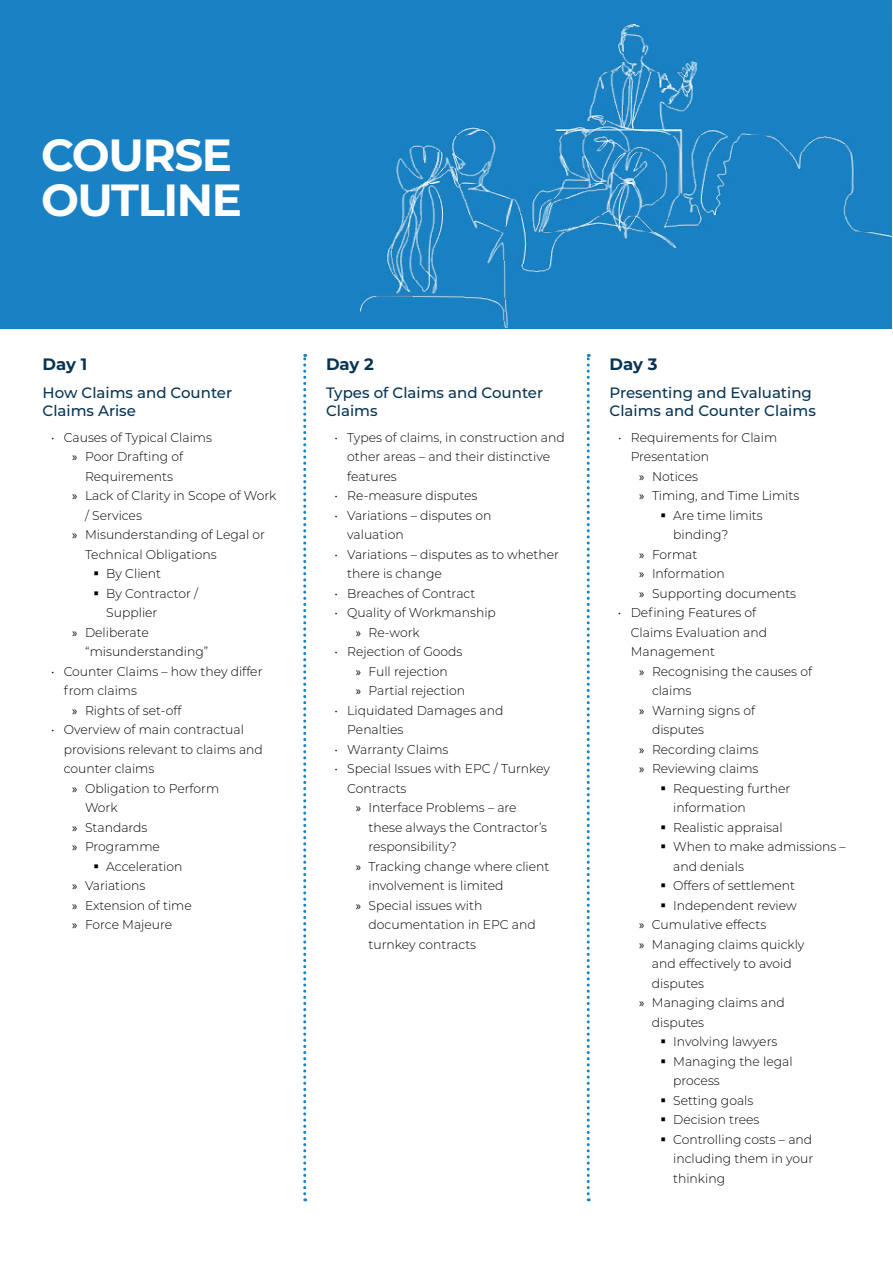
<style>
.page{position:relative;width:893px;height:1263px;background:#fff}
.page>*{position:absolute;margin:0;border:0;box-sizing:border-box;transform-origin:0 0}
.t1{font:700 45px/45px "Montserrat";letter-spacing:-.03em;color:#fff}
.t2{font:700 16.5px "Montserrat";letter-spacing:-.005em;color:#073453}
.t3{font:500 15px/18px "Montserrat";color:#073453}
.t4{font:300 12.75px/19.5px "Montserrat";color:#000}
.s1{font-family:"Myriad Pro";font-weight:400}
</style>
<div class="page">
<div style="left:0;top:0;width:891px;height:328px;background:#1982c4"></div>
<img style="left:360px;top:25px;width:531px;height:303px">
<svg style="left:303px;top:354px;width:3px;height:847px"></svg>
<svg style="left:587px;top:354px;width:3px;height:847px"></svg>
<h1 class="t1" style="left:41px;top:130px;width:203px">COURSE<br>OUTLINE</h1>
<p class="t2" style="left:43px;top:352px;width:46px">Day 1</p>
<p class="t3" style="left:43px;top:383px;width:191px">How Claims and Counter<br>Claims Arise</p>
<p class="t4" style="left:51px;top:427px;width:162px">• Causes of Typical Claims</p>
<p class="t4" style="left:72px;top:446px;width:112px"><span class="s1">»</span> Poor Drafting of</p>
<p class="t4" style="left:85px;top:466px;width:89px">Requirements</p>
<p class="t4" style="left:72px;top:485px;width:206px"><span class="s1">»</span> Lack of Clarity in Scope of Work</p>
<p class="t4" style="left:85px;top:505px;width:58px">/ Services</p>
<p class="t4" style="left:72px;top:524px;width:194px"><span class="s1">»</span> Misunderstanding of Legal or</p>
<p class="t4" style="left:85px;top:544px;width:133px">Technical Obligations</p>
<p class="t4" style="left:106px;top:563px;width:56px">By Client</p>
<p class="t4" style="left:106px;top:583px;width:93px">By Contractor /</p>
<p class="t4" style="left:106px;top:602px;width:53px">Supplier</p>
<p class="t4" style="left:72px;top:622px;width:78px"><span class="s1">»</span> Deliberate</p>
<p class="t4" style="left:85px;top:641px;width:125px">“misunderstanding”</p>
<p class="t4" style="left:51px;top:661px;width:213px">• Counter Claims – how they differ</p>
<p class="t4" style="left:64px;top:680px;width:75px">from claims</p>
<p class="t4" style="left:72px;top:700px;width:111px"><span class="s1">»</span> Rights of set-off</p>
<p class="t4" style="left:51px;top:719px;width:194px">• Overview of main contractual</p>
<p class="t4" style="left:64px;top:739px;width:201px">provisions relevant to claims and</p>
<p class="t4" style="left:64px;top:758px;width:92px">counter claims</p>
<p class="t4" style="left:72px;top:778px;width:148px"><span class="s1">»</span> Obligation to Perform</p>
<p class="t4" style="left:85px;top:797px;width:34px">Work</p>
<p class="t4" style="left:72px;top:817px;width:77px"><span class="s1">»</span> Standards</p>
<p class="t4" style="left:72px;top:836px;width:89px"><span class="s1">»</span> Programme</p>
<p class="t4" style="left:106px;top:856px;width:78px">Acceleration</p>
<p class="t4" style="left:72px;top:875px;width:75px"><span class="s1">»</span> Variations</p>
<p class="t4" style="left:72px;top:895px;width:121px"><span class="s1">»</span> Extension of time</p>
<p class="t4" style="left:72px;top:914px;width:102px"><span class="s1">»</span> Force Majeure</p>
<p class="t2" style="left:326px;top:352px;width:49px">Day 2</p>
<p class="t3" style="left:326px;top:383px;width:219px">Types of Claims and Counter<br>Claims</p>
<p class="t4" style="left:347px;top:427px;width:219px;text-indent:-13px">• Types of claims, in construction and other areas – and their distinctive features</p>
<p class="t4" style="left:334px;top:485px;width:144px">• Re-measure disputes</p>
<p class="t4" style="left:347px;top:505px;width:146px;text-indent:-13px">• Variations – disputes on valuation</p>
<p class="t4" style="left:347px;top:544px;width:213px;text-indent:-13px">• Variations – disputes as to whether there is change</p>
<p class="t4" style="left:334px;top:583px;width:142px">• Breaches of Contract</p>
<p class="t4" style="left:356px;top:602px;width:142px;text-indent:-21px">• Quality of Workmanship <span class="s1">»</span> Re-work</p>
<p class="t4" style="left:356px;top:641px;width:111px;text-indent:-21px">• Rejection of Goods <span class="s1">»</span> Full rejection<br><span class="s1">»</span> Partial rejection</p>
<p class="t4" style="left:347px;top:700px;width:158px;text-indent:-13px">• Liquidated Damages and<br>Penalties</p>
<p class="t4" style="left:334px;top:739px;width:116px">• Warranty Claims</p>
<p class="t4" style="left:334px;top:758px;width:217px">• Special Issues with EPC / Turnkey</p>
<p class="t4" style="left:347px;top:778px;width:61px">Contracts</p>
<p class="t4" style="left:356px;top:797px;width:162px"><span class="s1">»</span> Interface Problems – are</p>
<p class="t4" style="left:368px;top:817px;width:180px">these always the Contractor’s</p>
<p class="t4" style="left:368px;top:836px;width:90px">responsibility?</p>
<p class="t4" style="left:356px;top:856px;width:195px"><span class="s1">»</span> Tracking change where client</p>
<p class="t4" style="left:368px;top:875px;width:136px">involvement is limited</p>
<p class="t4" style="left:356px;top:895px;width:128px"><span class="s1">»</span> Special issues with</p>
<p class="t4" style="left:368px;top:914px;width:169px">documentation in EPC and</p>
<p class="t4" style="left:368px;top:934px;width:109px">turnkey contracts</p>
<p class="t2" style="left:609px;top:352px;width:49px">Day 3</p>
<p class="t3" style="left:609px;top:383px;width:208px">Presenting and Evaluating<br>Claims and Counter Claims</p>
<p class="t4" style="left:618px;top:427px;width:161px">• Requirements for Claim</p>
<p class="t4" style="left:631px;top:446px;width:80px">Presentation</p>
<p class="t4" style="left:639px;top:466px;width:60px"><span class="s1">»</span> Notices</p>
<p class="t4" style="left:639px;top:485px;width:162px"><span class="s1">»</span> Timing, and Time Limits</p>
<p class="t4" style="left:673px;top:505px;width:91px">Are time limits</p>
<p class="t4" style="left:673px;top:524px;width:57px">binding?</p>
<p class="t4" style="left:639px;top:544px;width:60px"><span class="s1">»</span> Format</p>
<p class="t4" style="left:639px;top:563px;width:87px"><span class="s1">»</span> Information</p>
<p class="t4" style="left:639px;top:583px;width:158px"><span class="s1">»</span> Supporting documents</p>
<p class="t4" style="left:631px;top:602px;width:138px;text-indent:-13px">• Defining Features of<br>Claims Evaluation and<br>Management</p>
<p class="t4" style="left:639px;top:661px;width:174px"><span class="s1">»</span> Recognising the causes of</p>
<p class="t4" style="left:652px;top:680px;width:41px">claims</p>
<p class="t4" style="left:639px;top:700px;width:117px"><span class="s1">»</span> Warning signs of</p>
<p class="t4" style="left:652px;top:719px;width:54px">disputes</p>
<p class="t4" style="left:639px;top:739px;width:121px"><span class="s1">»</span> Recording claims</p>
<p class="t4" style="left:639px;top:758px;width:121px"><span class="s1">»</span> Reviewing claims</p>
<p class="t4" style="left:673px;top:778px;width:119px">Requesting further</p>
<p class="t4" style="left:673px;top:797px;width:74px">information</p>
<p class="t4" style="left:673px;top:817px;width:111px">Realistic appraisal</p>
<p class="t4" style="left:673px;top:836px;width:174px">When to make admissions –</p>
<p class="t4" style="left:673px;top:856px;width:72px">and denials</p>
<p class="t4" style="left:673px;top:875px;width:123px">Offers of settlement</p>
<p class="t4" style="left:673px;top:895px;width:125px">Independent review</p>
<p class="t4" style="left:639px;top:914px;width:129px"><span class="s1">»</span> Cumulative effects</p>
<p class="t4" style="left:639px;top:934px;width:167px"><span class="s1">»</span> Managing claims quickly</p>
<p class="t4" style="left:652px;top:953px;width:141px">and effectively to avoid</p>
<p class="t4" style="left:652px;top:973px;width:54px">disputes</p>
<p class="t4" style="left:639px;top:992px;width:147px"><span class="s1">»</span> Managing claims and</p>
<p class="t4" style="left:652px;top:1012px;width:54px">disputes</p>
<p class="t4" style="left:673px;top:1031px;width:106px">Involving lawyers</p>
<p class="t4" style="left:673px;top:1051px;width:121px">Managing the legal</p>
<p class="t4" style="left:673px;top:1070px;width:48px">process</p>
<p class="t4" style="left:673px;top:1090px;width:82px">Setting goals</p>
<p class="t4" style="left:673px;top:1109px;width:88px">Decision trees</p>
<p class="t4" style="left:673px;top:1129px;width:141px">Controlling costs – and</p>
<p class="t4" style="left:673px;top:1148px;width:142px">including them in your</p>
<p class="t4" style="left:673px;top:1168px;width:53px">thinking</p>
</div>
